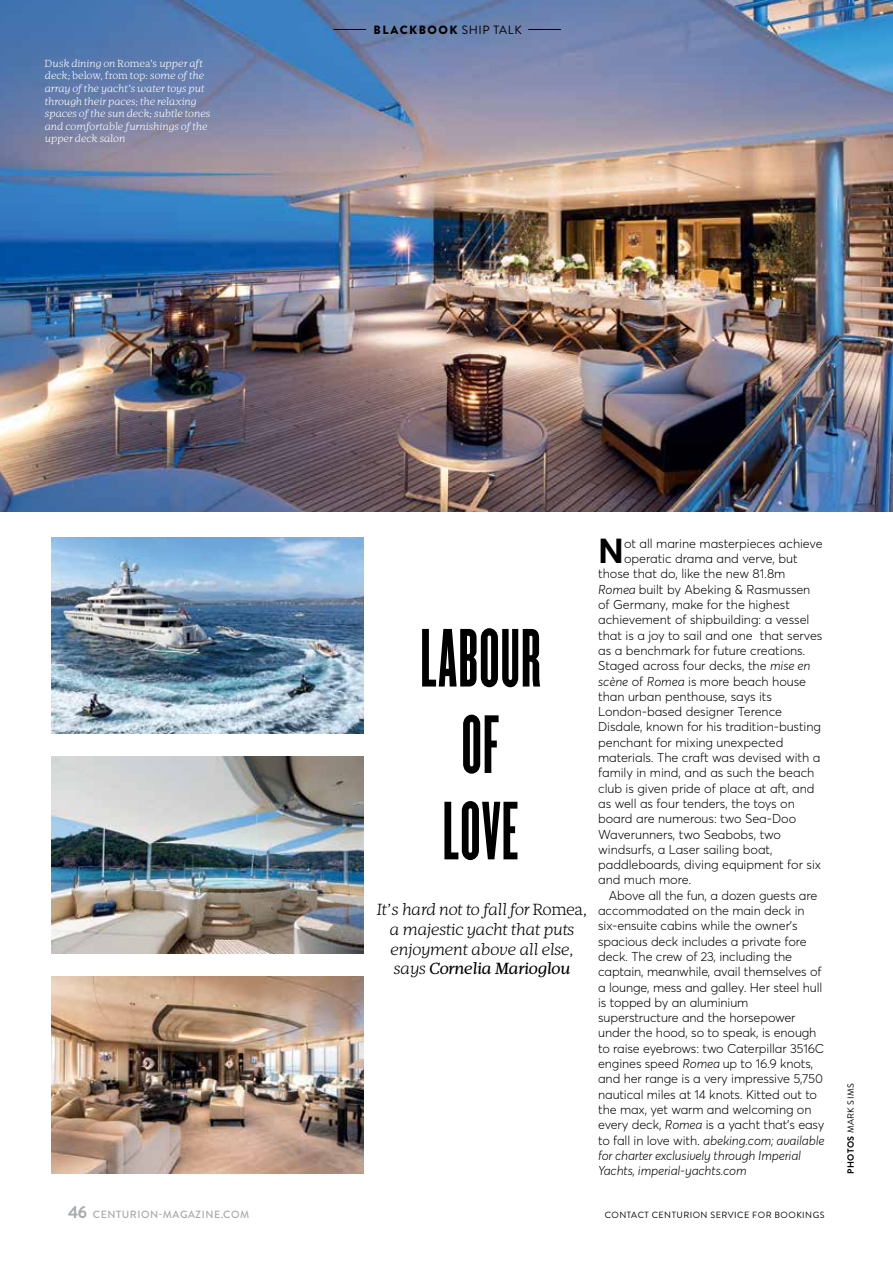
<style>
.page{position:relative;width:893px;height:1263px;background:#fff}
.page>*{position:absolute;margin:0;border:0;box-sizing:border-box;transform-origin:0 0}
.t1{font:72px/86.4px "Champion HTF Bantamweight";letter-spacing:.02em;color:#000;text-align:center}
.t2{font:700 34.35px "Averta";color:#000}
.t3{font:italic 300 16.5px/19.8px "Mafra";letter-spacing:-.03em;color:#000;text-align:center}
.t4{font:300 12.75px "Averta";letter-spacing:-.01em;color:#000}
.t5{font:italic 300 12.75px "Averta";letter-spacing:-.01em;color:#000}
.t6{font:900 12px "Brandon Grotesque";letter-spacing:.12em;color:#000}
.t7{font:italic 300 10.5px/12.6px "Mafra";letter-spacing:-.01em;color:#fff}
.t8{font:500 10.5px "Brandon Grotesque";letter-spacing:.05em;color:#a7a9ac}
.t9{font:9px "Brandon Grotesque";letter-spacing:.05em;color:#000}
.s1{font-style:normal}
.s2{font-weight:400}
.s3{font-style:italic}
.s4{font-weight:700;font-size:17.25px}
.s5{font-weight:700}
</style>
<div class="page">
<img style="left:51px;top:538px;width:312px;height:195px">
<img style="left:51px;top:757px;width:312px;height:197px">
<img style="left:51px;top:976px;width:312px;height:198px">
<img style="left:0;top:0;width:893px;height:511px">
<hr style="left:333px;top:29px;width:33px;height:1px;background:#000">
<hr style="left:528px;top:29px;width:33px;height:1px;background:#000">
<p class="t7" style="left:45px;top:57px;width:167px"><span class="s1">D</span>usk dining on <span class="s1">Romea’s</span> upper aft deck; <span class="s1">below, from top:</span> some of the array of the yacht’s water toys put through their paces; the relaxing spaces of the sun deck; subtle tones and comfortable furnishings of the upper deck salon</p>
<p class="t6" style="left:374px;top:21px;width:150px">BLACKBOOK <span class="s2">SHIP TALK</span></p>
<h1 class="t1" style="left:421px;top:619px;width:122px">LABOUR<br>OF<br>LOVE</h1>
<p class="t3" style="left:376px;top:899px;width:212px">It’s hard not to fall for <span class="s1">Romea</span>, a majestic yacht that puts enjoyment above all else, says <span class="s2">Cornelia Marioglou</span></p>
<h2 class="t2" style="left:598px;top:529px;width:27px">N</h2>
<p class="t4" style="left:624px;top:535px;width:200px">ot all marine masterpieces achieve</p>
<p class="t4" style="left:624px;top:551px;width:175px">operatic drama and verve, but</p>
<p class="t4" style="left:598px;top:566px;width:189px">those that do, like the new 81.8m</p>
<p class="t4" style="left:598px;top:581px;width:214px"><span class="s3">Romea</span> built by Abeking &amp; Rasmussen</p>
<p class="t4" style="left:598px;top:597px;width:193px">of Germany, make for the highest</p>
<p class="t4" style="left:598px;top:612px;width:213px">achievement of shipbuilding: a vessel</p>
<p class="t4" style="left:598px;top:627px;width:226px">that is a joy to sail and one that serves</p>
<p class="t4" style="left:598px;top:642px;width:209px">as a benchmark for future creations.</p>
<p class="t4" style="left:598px;top:658px;width:214px">Staged across four decks, the <span class="s3">mise en</span></p>
<p class="t4" style="left:598px;top:673px;width:209px"><span class="s3">scène</span> of <span class="s3">Romea</span> is more beach house</p>
<p class="t4" style="left:598px;top:688px;width:175px">than urban penthouse, says its</p>
<p class="t4" style="left:598px;top:704px;width:185px">London-based designer Terence</p>
<p class="t4" style="left:598px;top:719px;width:224px">Disdale, known for his tradition-busting</p>
<p class="t4" style="left:598px;top:734px;width:187px">penchant for mixing unexpected</p>
<p class="t4" style="left:598px;top:750px;width:224px">materials. The craft was devised with a</p>
<p class="t4" style="left:598px;top:765px;width:218px">family in mind, and as such the beach</p>
<p class="t4" style="left:598px;top:780px;width:218px">club is given pride of place at aft, and</p>
<p class="t4" style="left:598px;top:795px;width:198px">as well as four tenders, the toys on</p>
<p class="t4" style="left:598px;top:811px;width:200px">board are numerous: two Sea-Doo</p>
<p class="t4" style="left:598px;top:826px;width:184px">Waverunners, two Seabobs, two</p>
<p class="t4" style="left:598px;top:841px;width:176px">windsurfs, a Laser sailing boat,</p>
<p class="t4" style="left:598px;top:857px;width:224px">paddleboards, diving equipment for six</p>
<p class="t4" style="left:598px;top:872px;width:95px">and much more.</p>
<p class="t4" style="left:609px;top:887px;width:210px">Above all the fun, a dozen guests are</p>
<p class="t4" style="left:598px;top:903px;width:208px">accommodated on the main deck in</p>
<p class="t4" style="left:598px;top:918px;width:201px">six-ensuite cabins while the owner’s</p>
<p class="t4" style="left:598px;top:933px;width:210px">spacious deck includes a private fore</p>
<p class="t4" style="left:598px;top:948px;width:196px">deck. The crew of 23, including the</p>
<p class="t4" style="left:598px;top:964px;width:225px">captain, meanwhile, avail themselves of</p>
<p class="t4" style="left:598px;top:979px;width:226px">a lounge, mess and galley. Her steel hull</p>
<p class="t4" style="left:598px;top:994px;width:152px">is topped by an aluminium</p>
<p class="t4" style="left:598px;top:1010px;width:199px">superstructure and the horsepower</p>
<p class="t4" style="left:598px;top:1025px;width:220px">under the hood, so to speak, is enough</p>
<p class="t4" style="left:598px;top:1040px;width:227px">to raise eyebrows: two Caterpillar 3516C</p>
<p class="t4" style="left:598px;top:1056px;width:217px">engines speed <span class="s3">Romea</span> up to 16.9 knots,</p>
<p class="t4" style="left:598px;top:1071px;width:226px">and her range is a very impressive 5,750</p>
<p class="t4" style="left:598px;top:1086px;width:220px">nautical miles at 14 knots. Kitted out to</p>
<p class="t4" style="left:598px;top:1101px;width:215px">the max, yet warm and welcoming on</p>
<p class="t4" style="left:598px;top:1117px;width:228px">every deck, <span class="s3">Romea</span> is a yacht that’s easy</p>
<p class="t5" style="left:598px;top:1132px;width:228px"><span class="s1">to fall in love with.</span> abeking.com; available</p>
<p class="t5" style="left:598px;top:1147px;width:204px">for charter exclusively through Imperial</p>
<p class="t5" style="left:598px;top:1163px;width:150px">Yachts, imperial-yachts.com</p>
<p class="t8" style="left:68px;top:1207px;width:183px"><span class="s4">46</span> CENTURION-MAGAZINE.COM</p>
<p class="t9" style="left:605px;top:1208px;width:221px">CONTACT CENTURION SERVICE FOR BOOKINGS</p>
<p class="t9" style="left:844px;top:1173px;width:92px;rotate:-90deg"><span class="s5">PHOTOS</span> MARK SIMS</p>
</div>
